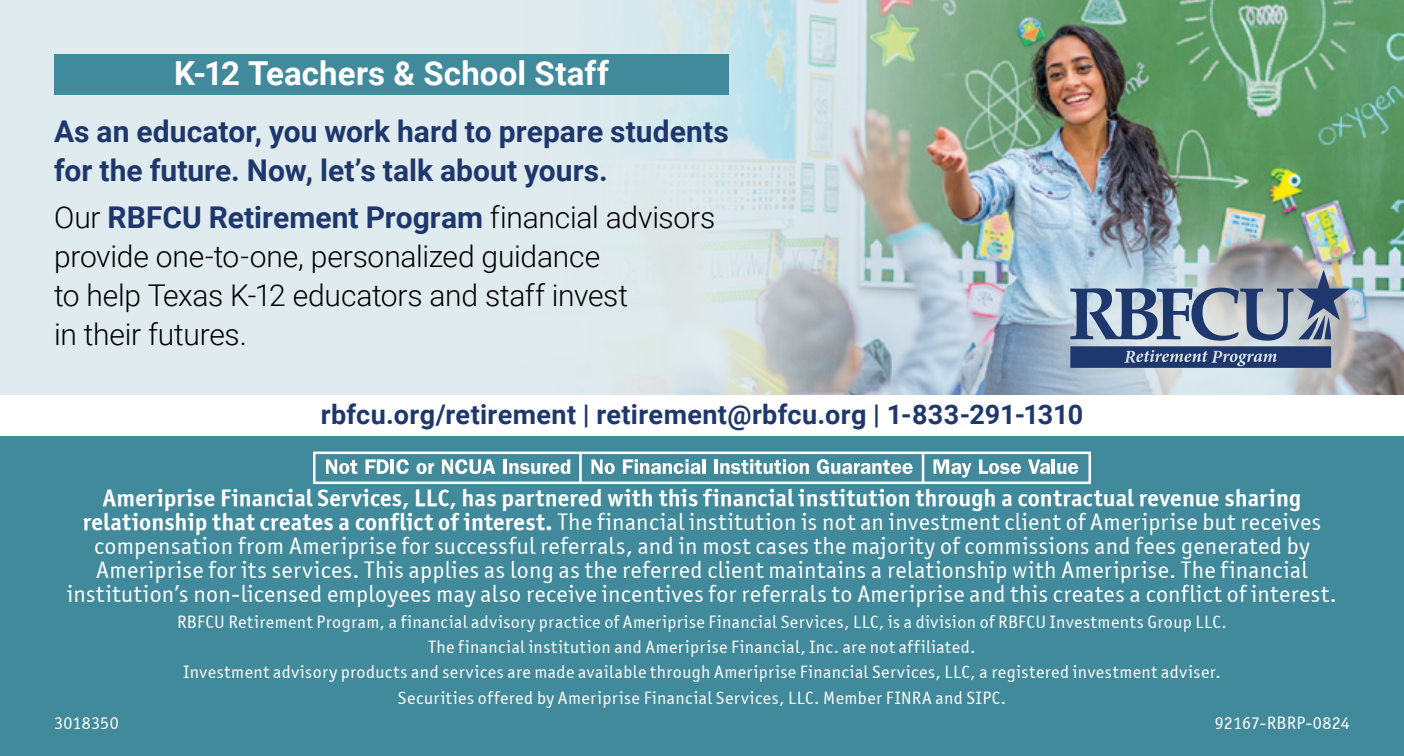
<style>
.page{position:relative;width:1404px;height:756px;background:#fff}
.page>*{position:absolute;margin:0;border:0;box-sizing:border-box;transform-origin:0 0}
.t1{font:700 33px "Roboto";letter-spacing:.005em;color:#fff}
.t2{font:300 30px/39px "Roboto";letter-spacing:-.01em;color:#000}
.t3{font:700 30px/39px "Roboto";color:#1e376c}
.t4{font:700 27px "Roboto";letter-spacing:.01em;color:#1e376c}
.t5{font:24px/24px "Officina Sans ITCTT Book";letter-spacing:.02em;color:#fff;text-align:center}
.t6{font:24px "Officina Sans ITCTT Bold";letter-spacing:.01em;color:#fff}
.t7{font:18px/25.2px "Officina Sans ITCTT Book";letter-spacing:.025em;color:#fff;text-align:center}
.s1{font-weight:700;color:#1e376c}
.s2{font-family:"Officina Sans ITCTT Bold"}
</style>
<div class="page">
<div style="left:0;top:0;width:1404px;height:472px;background:#dfebee"></div>
<img style="left:450px;top:0;width:954px;height:395px">
<img style="left:862px;top:150px;width:542px;height:245px">
<div style="left:0;top:432px;width:1404px;height:324px;background:#418a9b"></div>
<img style="left:1009px;top:212px;width:395px;height:183px">
<svg style="left:1070px;top:270px;width:280px;height:98px"></svg>
<svg style="left:313px;top:452px;width:778px;height:32px"></svg>
<div style="left:0;top:395px;width:1404px;height:40px;background:#fff"></div>
<div style="left:54px;top:54px;width:675px;height:40px;background:#418a9b"></div>
<h1 class="t1" style="left:174px;top:50px;width:436px">K-12 Teachers &amp; School Staff</h1>
<p class="t3" style="left:54px;top:110px;width:676px">As an educator, you work hard to prepare students for the future. Now, let’s talk about yours.</p>
<p class="t2" style="left:54px;top:197px;width:663px">Our <span class="s1">RBFCU Retirement Program</span> financial advisors provide one-to-one, personalized guidance<br>to help Texas K-12 educators and staff invest<br>in their futures.</p>
<p class="t4" style="left:321px;top:395px;width:764px">rbfcu.org/retirement | retirement@rbfcu.org | 1-833-291-1310</p>
<p class="t6" style="left:103px;top:483px;width:1200px">Ameriprise Financial Services, LLC, has partnered with this financial institution through a contractual revenue sharing</p>
<p class="t5" style="left:67px;top:510px;width:1271px"><span class="s2">relationship that creates a conflict of interest.</span> The financial institution is not an investment client of Ameriprise but receives compensation from Ameriprise for successful referrals, and in most cases the majority of commissions and fees generated by Ameriprise for its services. This applies as long as the referred client maintains a relationship with Ameriprise. The financial institution’s non-licensed employees may also receive incentives for referrals to Ameriprise and this creates a conflict of interest.</p>
<p class="t7" style="left:177px;top:609px;width:1051px">RBFCU Retirement Program, a financial advisory practice of Ameriprise Financial Services, LLC, is a division of RBFCU Investments Group LLC.<br>The financial institution and Ameriprise Financial, Inc. are not affiliated.<br>Investment advisory products and services are made available through Ameriprise Financial Services, LLC, a registered investment adviser.<br>Securities offered by Ameriprise Financial Services, LLC. Member FINRA and SIPC.</p>
<p class="t7" style="left:54px;top:710px;width:66px">3018350</p>
<p class="t7" style="left:1215px;top:710px;width:137px">92167-RBRP-0824</p>
</div>
